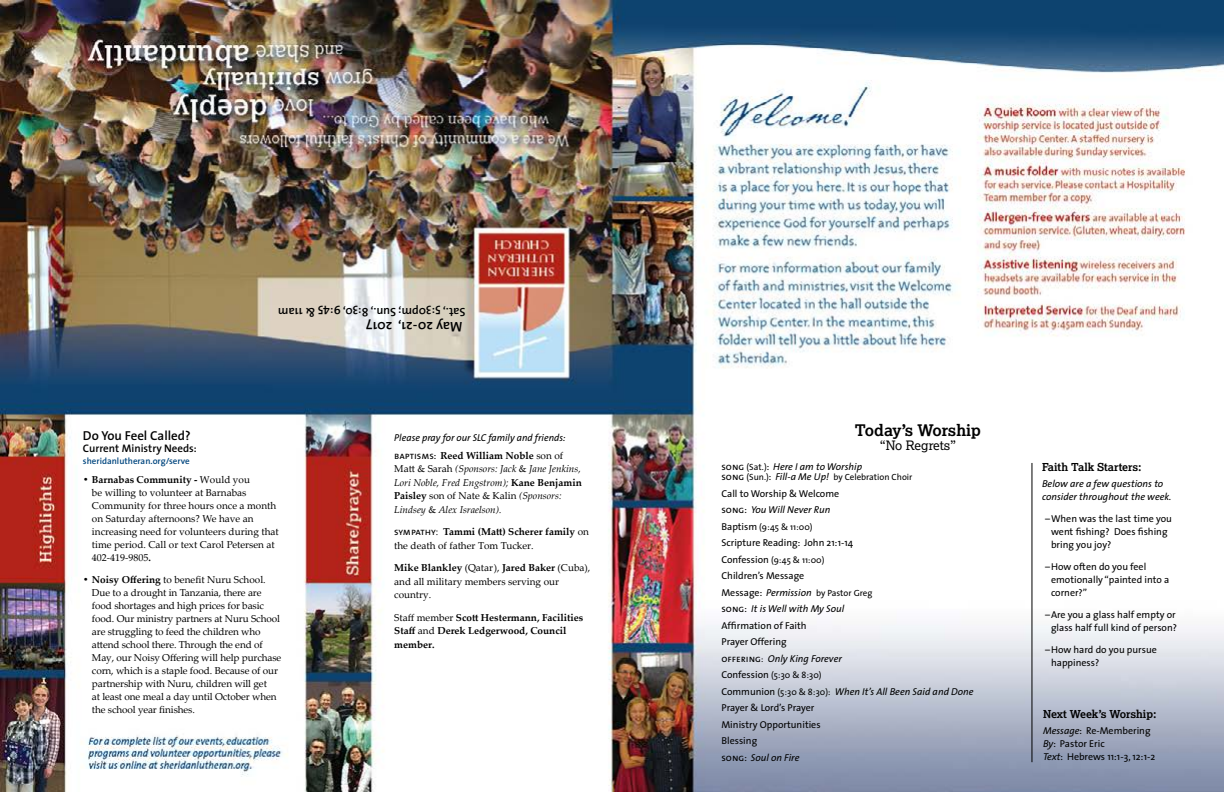
<style>
.page{position:relative;width:1224px;height:792px;background:#fff}
.page>*{position:absolute;margin:0;border:0;box-sizing:border-box;transform-origin:0 0}
.t1{font:700 16px "Lexia";color:#000}
.pg__1__times{font:600 14px "The Sans";color:#000}
.Events_Title{font:600 13px "The Sans";color:#000}
.t2{font:13px "Lexia";color:#000}
.pg__1__times-2{font:600 12px "The Sans";color:#000}
.pg__1__sidebar_head{font:700 11px "Lexia";color:#000}
.Events_Title-2{font:600 11px "The Sans";color:#000}
.share_prayer_main{font:10px/13px "Palatino Linotype";letter-spacing:-.01em;color:#000}
.pg__1__starter_quest{font:10px/13px "The Sans";color:#000}
.share_prayer_main-2{font:italic 10px/13.5px "Palatino Linotype";color:#000}
.order_of_service_mai{font:italic 10px "The Sans";color:#000}
.order_of_service_mai-2{font:10px "The Sans";color:#000}
.share_prayer_main-3{font:700 10px/13.5px "Palatino Linotype";color:#000}
.pg__1__Next_Week{font:10px "The Sans";color:#000}
.pg__1__starter_intro{font:italic 10px/13px "The Sans";color:#000}
.share_prayer_intro{font:italic 10px "The Sans";color:#000}
.order_of_service_mai-3{font:9px "The Sans";color:#000}
.order_of_service_2_l{font:9px "The Sans";color:#000}
.Events_Title-3{font:600 9px "The Sans";color:#00467f}
.s1{font-weight:700}
.s2{font-family:"The Sans Caps";font-style:normal}
.s3{font-weight:700;font-style:normal}
.s4{font-style:normal}
.s5{font-family:"The Sans Caps"}
.s6{font-weight:400}
.s7{font-style:normal;font-size:9px}
.s8{font-family:"The Sans Caps";font-size:10px}
.s9{font-style:italic;font-size:10px}
.s10{font-size:10px}
.s11{font-style:italic}
</style>
<div class="page">
<img style="left:0;top:1px;width:1224px;height:791px">
<hr style="left:1032px;top:463px;width:1px;height:299px;background:#000">
<p class="pg__1__times-2" style="left:466px;top:322px;width:189px;rotate:-180deg">Sat., 5:30pm; Sun., 8:30, 9:45 &amp; 11am</p>
<p class="pg__1__times" style="left:463px;top:338px;width:98px;rotate:-180deg">May 20-21, 2017</p>
<p class="Events_Title" style="left:83px;top:425px;width:109px">Do You Feel Called?</p>
<p class="Events_Title-2" style="left:83px;top:439px;width:115px">Current Ministry Needs:</p>
<p class="Events_Title-3" style="left:83px;top:453px;width:108px">sheridanlutheran.org/serve</p>
<p class="share_prayer_main" style="left:92px;top:472px;width:188px;text-indent:-9px"><span class="s1">• Barnabas Community -</span> Would you<br>be willing to volunteer at Barnabas Community for three hours once a month on Saturday afternoons? We have an increasing need for volunteers during that time period. Call or text Carol Petersen at 402-419-9805<span class="s1">.</span></p>
<p class="share_prayer_main" style="left:92px;top:572px;width:191px;text-indent:-9px"><span class="s1">• Noisy Offering</span> to benefit Nuru School.<br>Due to a drought in Tanzania, there are food shortages and high prices for basic food. Our ministry partners at Nuru School are struggling to feed the children who attend school there. Through the end of May, our Noisy Offering will help purchase corn, which is a staple food. Because of our partnership with Nuru, children will get<br>at least one meal a day until October when the school year finishes.</p>
<p class="share_prayer_intro" style="left:394px;top:431px;width:173px">Please pray for our SLC family and friends:</p>
<p class="share_prayer_main-2" style="left:394px;top:448px;width:189px"><span class="s2">baptisms:</span> <span class="s3">Reed William Noble</span> <span class="s4">son of Matt &amp; Sarah</span> (Sponsors: Jack <span class="s4">&amp;</span> Jane Jenkins, Lori Noble, Fred Engstrom); <span class="s3">Kane Benjamin Paisley</span> <span class="s4">son of Nate &amp; Kalin</span> (Sponsors:<br>Lindsey <span class="s4">&amp;</span> Alex Israelson).</p>
<p class="share_prayer_main" style="left:394px;top:525px;width:196px;line-height:13.5px"><span class="s5">sympathy</span>: <span class="s1">Tammi (Matt) Scherer family</span> on the death of father Tom Tucker.</p>
<p class="share_prayer_main" style="left:394px;top:561px;width:198px;line-height:13.5px"><span class="s1">Mike Blankley</span> (Qatar), <span class="s1">Jared Baker</span> (Cuba), and all military members serving our country.</p>
<p class="share_prayer_main-3" style="left:394px;top:610px;width:190px"><span class="s6">Staff member</span> Scott Hestermann, Facilities<br>Staff <span class="s6">and</span> Derek Ledgerwood, Council member.</p>
<p class="t1" style="left:855px;top:420px;width:128px">Today’s Worship</p>
<p class="t2" style="left:880px;top:437px;width:78px">“No Regrets”</p>
<p class="order_of_service_mai" style="left:721px;top:461px;width:142px"><span class="s2">song</span> <span class="s7">(Sat.)</span><span class="s2">:</span> Here I am to Worship</p>
<p class="order_of_service_2_l" style="left:721px;top:472px;width:193px"><span class="s8">song</span> (Sun.)<span class="s8">:</span> <span class="s9">Fill-a Me Up!</span> by Celebration Choir</p>
<p class="order_of_service_mai-2" style="left:721px;top:487px;width:119px">Call to Worship &amp; Welcome</p>
<p class="order_of_service_mai" style="left:721px;top:504px;width:110px"><span class="s2">song:</span> You Will Never Run</p>
<p class="order_of_service_mai-3" style="left:721px;top:521px;width:93px"><span class="s10">Baptism</span> (9:45 &amp; 11:00)</p>
<p class="order_of_service_mai-2" style="left:721px;top:537px;width:133px">Scripture Reading: John 21:1-14</p>
<p class="order_of_service_mai-3" style="left:721px;top:554px;width:105px"><span class="s10">Confession</span> (9:45 &amp; 11:00)</p>
<p class="order_of_service_mai-2" style="left:721px;top:570px;width:84px">Children’s Message</p>
<p class="order_of_service_mai-3" style="left:721px;top:587px;width:153px"><span class="s10">Message:</span> <span class="s9">Permission</span> by Pastor Greg</p>
<p class="order_of_service_mai" style="left:721px;top:603px;width:124px"><span class="s2">song:</span> It is Well with My Soul</p>
<p class="order_of_service_mai-2" style="left:721px;top:619px;width:87px">Affirmation of Faith</p>
<p class="order_of_service_mai-2" style="left:721px;top:636px;width:67px">Prayer Offering</p>
<p class="order_of_service_mai" style="left:721px;top:652px;width:122px"><span class="s2">offering</span><span class="s7">:</span> Only King Forever</p>
<p class="order_of_service_mai-3" style="left:721px;top:670px;width:102px"><span class="s10">Confession</span> (5:30 &amp; 8:30)</p>
<p class="order_of_service_mai" style="left:721px;top:685px;width:254px"><span class="s4">Communion</span> <span class="s7">(5:30 &amp; 8:30):</span> When It’s All Been Said and Done</p>
<p class="order_of_service_mai-2" style="left:721px;top:702px;width:94px">Prayer &amp; Lord’s Prayer</p>
<p class="order_of_service_mai-2" style="left:721px;top:718px;width:101px">Ministry Opportunities</p>
<p class="order_of_service_mai-2" style="left:721px;top:735px;width:37px">Blessing</p>
<p class="order_of_service_mai" style="left:721px;top:751px;width:80px"><span class="s2">song:</span> Soul on Fire</p>
<p class="pg__1__sidebar_head" style="left:1042px;top:460px;width:101px">Faith Talk Starters:</p>
<p class="pg__1__starter_intro" style="left:1042px;top:477px;width:131px">Below are a few questions to consider throughout the week.</p>
<p class="pg__1__starter_quest" style="left:1051px;top:512px;width:122px;text-indent:-6px">–When was the last time you went fishing? Does fishing bring you joy?</p>
<p class="pg__1__starter_quest" style="left:1051px;top:560px;width:120px;text-indent:-6px">–How often do you feel emotionally “painted into a corner?”</p>
<p class="pg__1__starter_quest" style="left:1045px;top:608px;width:133px;text-align:right">–Are you a glass half empty or glass half full kind of person?</p>
<p class="pg__1__starter_quest" style="left:1051px;top:643px;width:107px;text-indent:-6px">–How hard do you pursue happiness?</p>
<p class="pg__1__sidebar_head" style="left:1043px;top:707px;width:115px">Next Week’s Worship:</p>
<p class="pg__1__Next_Week" style="left:1043px;top:724px;width:109px"><span class="s11">Message</span>: Re-Membering</p>
<p class="pg__1__Next_Week" style="left:1043px;top:737px;width:63px"><span class="s11">By</span>: Pastor Eric</p>
<p class="pg__1__Next_Week" style="left:1043px;top:750px;width:114px"><span class="s11">Text</span>: Hebrews 11:1-3, 12:1-2</p>
</div>
